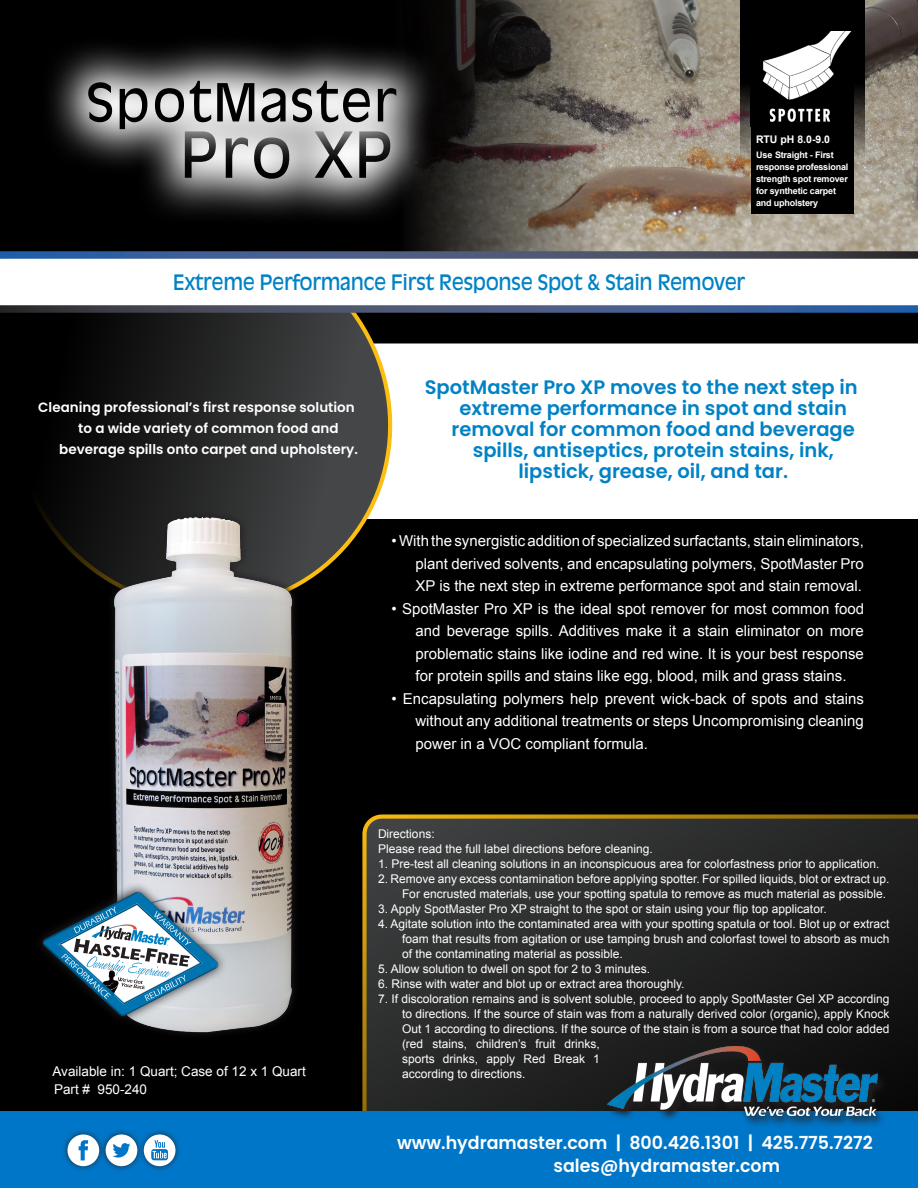
<style>
.page{position:relative;width:918px;height:1188px;background:#000}
.page>*{position:absolute;margin:0;border:0;box-sizing:border-box;transform-origin:0 0}
.t1{font:61.95px "Antique Olive";color:#000}
.t2{font:51.3px "Antique Olive";letter-spacing:.025em;color:#000}
.t3{font:21px "Antique Olive";letter-spacing:-.025em;color:#0082c5;scale:.95 1}
.basic_bullet_large_w{font:600 19.5px "Poppins";color:#0082c5}
.t4{font:600 18px "Poppins";color:#fff}
.basic_bullet_large_w-2{font:15px/22.5px "Arial";color:#fff;text-align:justify}
.basic_bullet_large_w-3{font:600 13.5px "Poppins";color:#fff}
.basic_bullet_large_w-4{font:13.5px "Arial";color:#fff}
.basic_bullet_large_w-5{font:12px/15px "Arial";color:#fff;text-align:right}
.basic_bullet_large_w-6{font:700 10.5px "Arial";color:#fff}
.basic_bullet_large_w-7{font:700 9px "Arial";letter-spacing:-.02em;color:#fff}
</style>
<div class="page">
<div style="left:415px;top:344px;width:503px;height:175px;background:#fff"></div>
<svg style="left:362px;top:815px;width:556px;height:297px;background:#2a2a27"></svg>
<div style="left:0;top:1112px;width:918px;height:76px;background:#0076c8"></div>
<svg style="left:38px;top:313px;width:377px;height:255px"></svg>
<div style="left:61px;top:1128px;width:44px;height:44px;background:#231f20;opacity:.75"></div>
<div style="left:67px;top:1134px;width:32px;height:32px;background:#fff;border-radius:50%"></div>
<svg style="left:79px;top:1140px;width:9px;height:20px"></svg>
<div style="left:100px;top:1128px;width:43px;height:44px;background:#231f20;opacity:.75"></div>
<div style="left:106px;top:1134px;width:31px;height:32px;background:#fff;border-radius:50%"></div>
<svg style="left:112px;top:1143px;width:18px;height:15px"></svg>
<div style="left:138px;top:1128px;width:43px;height:44px;background:#231f20;opacity:.75"></div>
<div style="left:144px;top:1134px;width:32px;height:32px;background:#fff;border-radius:50%"></div>
<svg style="left:151px;top:1140px;width:17px;height:20px"></svg>
<img style="left:88px;top:504px;width:247px;height:526px">
<svg style="left:41px;top:868px;width:198px;height:166px"></svg>
<img style="left:634px;top:0;width:284px;height:251px">
<svg style="left:740px;top:0;width:125px;height:162px"></svg>
<div style="left:751px;top:106px;width:103px;height:108px;background:#000"></div>
<img style="left:751px;top:32px;width:103px;height:90px">
<svg style="left:412px;top:0;width:222px;height:251px;background:#5a534b"></svg>
<div style="left:0;top:257px;width:918px;height:53px;background:#fff"></div>
<svg style="left:0;top:251px;width:918px;height:8px;background:#475879"></svg>
<svg style="left:0;top:305px;width:918px;height:8px;background:#455677"></svg>
<svg style="left:148px;top:175px;width:289px;height:50px"></svg>
<svg style="left:51px;top:35px;width:392px;height:140px"></svg>
<svg style="left:746px;top:1046px;width:142px;height:80px"></svg>
<svg style="left:603px;top:1042px;width:279px;height:78px"></svg>
<img style="left:608px;top:1046px;width:270px;height:70px">
<p class="t2" style="left:86px;top:69px;width:312px">SpotMaster</p>
<p class="t1" style="left:180px;top:115px;width:215px">Pro XP</p>
<p class="basic_bullet_large_w-6" style="left:756px;top:132px;width:76px">RTU pH 8.0-9.0</p>
<p class="basic_bullet_large_w-7" style="left:756px;top:149px;width:79px">Use Straight - First</p>
<p class="basic_bullet_large_w-7" style="left:756px;top:161px;width:94px">response professional</p>
<p class="basic_bullet_large_w-7" style="left:756px;top:173px;width:93px">strength spot remover</p>
<p class="basic_bullet_large_w-7" style="left:756px;top:185px;width:82px">for synthetic carpet</p>
<p class="basic_bullet_large_w-7" style="left:756px;top:197px;width:64px">and upholstery</p>
<p class="t3" style="left:173px;top:270px;width:604px">Extreme Performance First Response Spot &amp; Stain Remover</p>
<p class="basic_bullet_large_w-3" style="left:38px;top:399px;width:318px">Cleaning professional’s first response solution</p>
<p class="basic_bullet_large_w-3" style="left:78px;top:420px;width:262px">to a wide variety of common food and</p>
<p class="basic_bullet_large_w-3" style="left:59px;top:441px;width:300px">beverage spills onto carpet and upholstery.</p>
<p class="basic_bullet_large_w" style="left:425px;top:376px;width:434px">SpotMaster Pro XP moves to the next step in</p>
<p class="basic_bullet_large_w" style="left:460px;top:397px;width:389px">extreme performance in spot and stain</p>
<p class="basic_bullet_large_w" style="left:452px;top:418px;width:405px">removal for common food and beverage</p>
<p class="basic_bullet_large_w" style="left:473px;top:439px;width:363px">spills, antiseptics, protein stains, ink,</p>
<p class="basic_bullet_large_w" style="left:518px;top:460px;width:271px">lipstick, grease, oil, and tar.</p>
<p class="basic_bullet_large_w-2" style="left:416px;top:530px;width:450px;text-indent:-24px">• With the synergistic addition of specialized surfactants, stain eliminators, plant derived solvents, and encapsulating polymers, SpotMaster Pro XP is the next step in extreme performance spot and stain removal.</p>
<p class="basic_bullet_large_w-2" style="left:416px;top:598px;width:450px;text-indent:-24px">• SpotMaster Pro XP is the ideal spot remover for most common food and beverage spills. Additives make it a stain eliminator on more problematic stains like iodine and red wine. It is your best response for protein spills and stains like egg, blood, milk and grass stains.</p>
<p class="basic_bullet_large_w-2" style="left:416px;top:688px;width:450px;text-indent:-24px">• Encapsulating polymers help prevent wick-back of spots and stains without any additional treatments or steps Uncompromising cleaning power in a VOC compliant formula.</p>
<p class="basic_bullet_large_w-4" style="left:52px;top:1062px;width:255px">Available in: 1 Quart; Case of 12 x 1 Quart</p>
<p class="basic_bullet_large_w-4" style="left:54px;top:1081px;width:95px">Part # 950-240</p>
<p class="basic_bullet_large_w-5" style="left:378px;top:827px;width:58px">Directions:</p>
<p class="basic_bullet_large_w-5" style="left:378px;top:842px;width:276px">Please read the full label directions before cleaning.</p>
<p class="basic_bullet_large_w-5" style="left:378px;top:857px;width:503px">1. Pre-test all cleaning solutions in an inconspicuous area for colorfastness prior to application.</p>
<p class="basic_bullet_large_w-5" style="left:378px;top:872px;width:513px">2. Remove any excess contamination before applying spotter. For spilled liquids, blot or extract up.<br>For encrusted materials, use your spotting spatula to remove as much material as possible.</p>
<p class="basic_bullet_large_w-5" style="left:378px;top:902px;width:450px">3. Apply SpotMaster Pro XP straight to the spot or stain using your flip top applicator.</p>
<p class="basic_bullet_large_w-5" style="left:402px;top:917px;width:489px;text-align:justify;text-indent:-24px">4. Agitate solution into the contaminated area with your spotting spatula or tool. Blot up or extract foam that results from agitation or use tamping brush and colorfast towel to absorb as much of the contaminating material as possible.</p>
<p class="basic_bullet_large_w-5" style="left:378px;top:962px;width:274px">5. Allow solution to dwell on spot for 2 to 3 minutes.</p>
<p class="basic_bullet_large_w-5" style="left:378px;top:977px;width:308px">6. Rinse with water and blot up or extract area thoroughly.</p>
<p class="basic_bullet_large_w-5" style="left:402px;top:992px;width:489px;text-align:left;text-indent:-24px">7. If discoloration remains and is solvent soluble, proceed to apply SpotMaster Gel XP according to directions. If the source of stain was from a naturally derived color (organic), apply Knock Out 1 according to directions. If the source of the stain is from a source that had color added (red stains, children’s fruit drinks,<br>sports drinks, apply Red Break 1<br>according to directions.</p>
<p class="t4" style="left:397px;top:1132px;width:477px">www.hydramaster.com | 800.426.1301 | 425.775.7272</p>
<p class="t4" style="left:554px;top:1156px;width:228px">sales@hydramaster.com</p>
</div>
